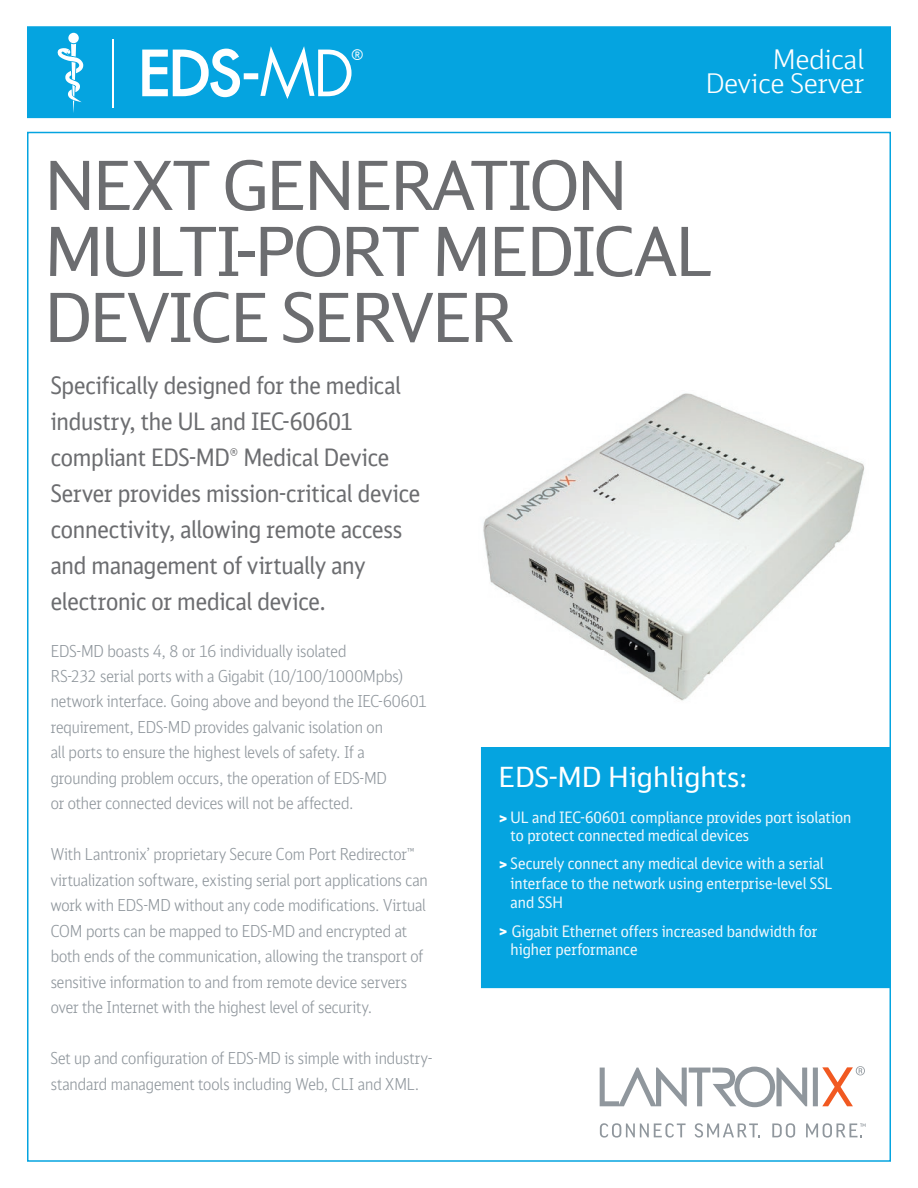
<style>
.page{position:relative;width:918px;height:1188px;background:#fff}
.page>*{position:absolute;margin:0;border:0;box-sizing:border-box;transform-origin:0 0}
.t1{font:67.5px/66px "DB Head Alternate";letter-spacing:-.04em;color:#6c6d70}
.t2{font:27.75px "DB Head Alternate";color:#fff}
.t3{font:300 27px/24px "DB Head Alternate";color:#fff;text-align:right}
.t4{font:24px/36px "DB Head Alternate";letter-spacing:-.01em;color:#6c6d70;scale:.9 1}
.t5{font:300 16.5px/25.5px "DB Head Alternate";letter-spacing:-.005em;color:#90979d;scale:.9 1}
.t6{font:15.75px/18px "DB Head Alternate";color:#eef8fd;scale:.9 1}
.t7{font:15px "DIN SC400";color:#fff}
.s1{font-weight:900;color:#fff}
</style>
<div class="page">
<div style="left:27px;top:26px;width:864px;height:92px;background:#05a4e0;border:2px solid #05a4e0"></div>
<img style="left:483px;top:393px;width:382px;height:308px">
<div style="left:482px;top:748px;width:408px;height:239px;background:#05a4e0"></div>
<div style="left:481px;top:747px;width:410px;height:241px;border:2px solid #05a4e0"></div>
<hr style="left:112px;top:39px;width:2px;height:69px;background:#fff">
<svg style="left:600px;top:1067px;width:207px;height:40px"></svg>
<svg style="left:813px;top:1066px;width:52px;height:40px"></svg>
<svg style="left:600px;top:1123px;width:86px;height:15px"></svg>
<svg style="left:695px;top:1123px;width:65px;height:15px"></svg>
<svg style="left:772px;top:1123px;width:23px;height:15px"></svg>
<svg style="left:806px;top:1123px;width:60px;height:15px"></svg>
<svg style="left:57px;top:33px;width:26px;height:80px"></svg>
<svg style="left:142px;top:48px;width:98px;height:50px"></svg>
<svg style="left:244px;top:73px;width:14px;height:6px"></svg>
<svg style="left:260px;top:46px;width:92px;height:53px"></svg>
<p class="t7" style="left:351px;top:45px;width:15px">®</p>
<h3 class="t3" style="left:706px;top:47px;width:160px">Medical<br>Device Server</h3>
<h1 class="t1" style="left:44px;top:151px;width:671px">NEXT GENERATION<br>MULTI-PORT MEDICAL<br>DEVICE SERVER</h1>
<p class="t4" style="left:51px;top:367px;width:412px">Specifically designed for the medical industry, the UL and IEC-60601 compliant EDS-MD® Medical Device Server provides mission-critical device connectivity, allowing remote access and management of virtually any electronic or medical device.</p>
<p class="t5" style="left:51px;top:638px;width:420px">EDS-MD boasts 4, 8 or 16 individually isolated<br>RS-232 serial ports with a Gigabit (10/100/1000Mpbs) network interface. Going above and beyond the IEC-60601 requirement, EDS-MD provides galvanic isolation on<br>all ports to ensure the highest levels of safety. If a grounding problem occurs, the operation of EDS-MD<br>or other connected devices will not be affected.</p>
<p class="t5" style="left:51px;top:842px;width:421px">With Lantronix’ proprietary Secure Com Port Redirector™ virtualization software, existing serial port applications can work with EDS-MD without any code modifications. Virtual COM ports can be mapped to EDS-MD and encrypted at both ends of the communication, allowing the transport of sensitive information to and from remote device servers over the Internet with the highest level of security.</p>
<p class="t5" style="left:51px;top:1046px;width:426px">Set up and configuration of EDS-MD is simple with industry&shy;standard management tools including Web, CLI and XML.</p>
<h2 class="t2" style="left:499px;top:760px;width:250px">EDS-MD Highlights:</h2>
<p class="t6" style="left:511px;top:808px;width:380px;text-indent:-12px"><span class="s1">&gt;</span> UL and IEC-60601 compliance provides port isolation to protect connected medical devices</p>
<p class="t6" style="left:511px;top:854px;width:359px;line-height:19.5px;text-indent:-12px"><span class="s1">&gt;</span> Securely connect any medical device with a serial interface to the network using enterprise-level SSL and SSH</p>
<p class="t6" style="left:511px;top:922px;width:342px;text-indent:-12px"><span class="s1">&gt;</span> Gigabit Ethernet offers increased bandwidth for higher performance</p>
</div>
